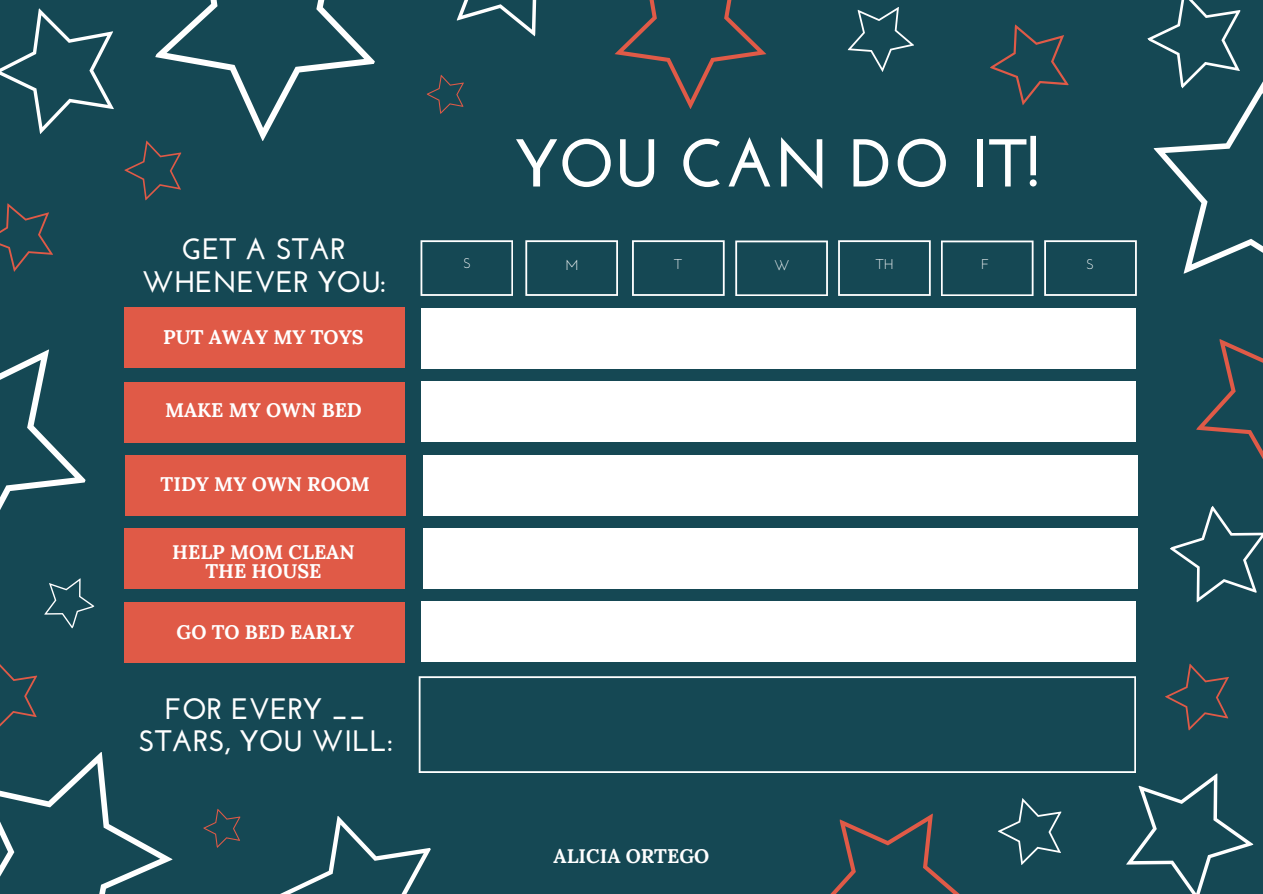
<style>
.page{position:relative;width:1263px;height:894px;background:#fff}
.page>*{position:absolute;margin:0;border:0;box-sizing:border-box;transform-origin:0 0}
.t1{font:700 67.5px "Josefin Sans";color:#fff}
.t2{font:700 29.55px/32.7px "Josefin Sans";color:#fff;text-align:center}
.t3{font:700 19.65px/19.2px "Lora";color:#fff;text-align:center}
.t4{font:14.1px "Josefin Sans";color:#fff}
</style>
<div class="page">
<div style="left:0;top:0;width:1263px;height:893px;background:#154854"></div>
<svg style="left:0;top:349px;width:95px;height:280px"></svg>
<div style="left:124px;top:308px;width:281px;height:59px;background:#e05a47"></div>
<div style="left:421px;top:308px;width:715px;height:60px;background:#fff"></div>
<svg style="left:199px;top:0;width:176px;height:141px"></svg>
<svg style="left:615px;top:0;width:151px;height:108px"></svg>
<svg style="left:847px;top:7px;width:67px;height:65px"></svg>
<svg style="left:426px;top:74px;width:38px;height:40px"></svg>
<svg style="left:456px;top:0;width:81px;height:37px"></svg>
<svg style="left:420px;top:240px;width:93px;height:56px"></svg>
<svg style="left:525px;top:240px;width:93px;height:56px"></svg>
<svg style="left:632px;top:240px;width:93px;height:56px"></svg>
<svg style="left:735px;top:240px;width:93px;height:56px"></svg>
<svg style="left:838px;top:240px;width:93px;height:56px"></svg>
<svg style="left:941px;top:0;width:322px;height:296px"></svg>
<svg style="left:1170px;top:339px;width:93px;height:264px"></svg>
<svg style="left:1093px;top:661px;width:161px;height:232px"></svg>
<svg style="left:282px;top:816px;width:149px;height:77px"></svg>
<svg style="left:0;top:662px;width:252px;height:231px"></svg>
<svg style="left:831px;top:798px;width:231px;height:95px"></svg>
<div style="left:124px;top:382px;width:280px;height:60px;background:#e05a47"></div>
<div style="left:421px;top:381px;width:714px;height:60px;background:#fff"></div>
<div style="left:125px;top:455px;width:281px;height:60px;background:#e05a47"></div>
<div style="left:423px;top:456px;width:715px;height:59px;background:#fff"></div>
<div style="left:125px;top:528px;width:280px;height:60px;background:#e05a47"></div>
<div style="left:423px;top:528px;width:714px;height:60px;background:#fff"></div>
<div style="left:124px;top:602px;width:281px;height:60px;background:#e05a47"></div>
<div style="left:421px;top:601px;width:715px;height:60px;background:#fff"></div>
<svg style="left:419px;top:676px;width:717px;height:96px"></svg>
<svg style="left:0;top:8px;width:199px;height:264px"></svg>
<p class="t2" style="left:142px;top:235px;width:246px">GET A STAR<br>WHENEVER YOU:</p>
<p class="t3" style="left:163px;top:327px;width:202px">PUT AWAY MY TOYS</p>
<p class="t3" style="left:165px;top:400px;width:198px">MAKE MY OWN BED</p>
<p class="t3" style="left:161px;top:474px;width:211px">TIDY MY OWN ROOM</p>
<p class="t3" style="left:172px;top:542px;width:184px">HELP MOM CLEAN<br>THE HOUSE</p>
<p class="t3" style="left:177px;top:621px;width:179px">GO TO BED EARLY</p>
<p class="t2" style="left:138px;top:694px;width:256px">FOR EVERY __<br>STARS, YOU WILL:</p>
<h1 class="t1" style="left:515px;top:136px;width:526px">YOU CAN DO IT!</h1>
<p class="t4" style="left:463px;top:257px;width:9px">S</p>
<p class="t4" style="left:565px;top:259px;width:15px">M</p>
<p class="t4" style="left:674px;top:258px;width:9px">T</p>
<h2 class="t4" style="left:774px;top:260px;width:17px">W</h2>
<p class="t4" style="left:876px;top:259px;width:19px">TH</p>
<p class="t4" style="left:981px;top:258px;width:10px">F</p>
<p class="t4" style="left:1086px;top:258px;width:9px">S</p>
<p class="t3" style="left:554px;top:846px;width:157px">ALICIA ORTEGO</p>
</div>
